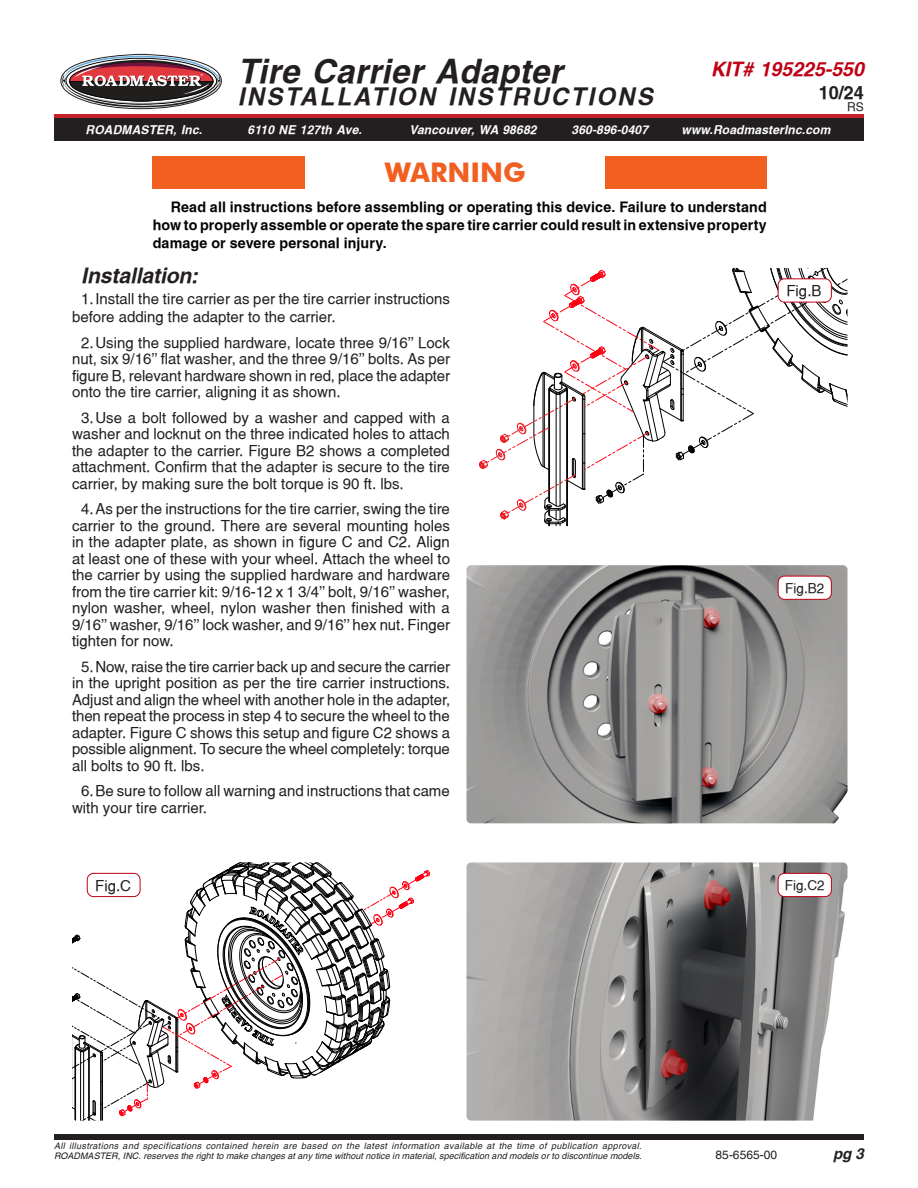
<style>
.page{position:relative;width:918px;height:1188px;background:#fff}
.page>*{position:absolute;margin:0;border:0;box-sizing:border-box;transform-origin:0 0}
.t1{font:italic 700 33px "Switzerland";letter-spacing:.015em;color:#231f20}
.t2{font:700 27px "Futura BT";color:#f26021}
.t3{font:italic 700 24px "Switzerland";letter-spacing:.095em;color:#231f20}
.t4{font:italic 700 21px "Switzerland";letter-spacing:-.005em;color:#231f20}
.t5{font:italic 700 19.5px "Switzerland";color:#bf0015}
.t6{font:700 18px "Switzerland";color:#231f20}
.t7{font:15px/16.5px "Switzerland";color:#231f20;text-align:justify}
.t8{font:italic 700 15px "Switzerland";color:#231f20}
.t9{font:700 14.25px/18px "Switzerland";letter-spacing:.01em;color:#040503;text-align:justify}
.t10{font:13.5px "Switzerland";color:#231f20}
.t11{font:italic 700 12px "Switzerland";letter-spacing:.015em;color:#fff}
.t12{font:12px "Switzerland";color:#231f20}
.t13{font:italic 9px/10.5px "Switzerland";letter-spacing:.035em;color:#231f20}
.t14{font:6.15px "Myriad Pro";color:#fdfefe}
</style>
<div class="page">
<div style="left:54px;top:1134px;width:810px;height:5px;background:#231f20"></div>
<div style="left:54px;top:114px;width:810px;height:5px;background:#c52128"></div>
<svg style="left:60px;top:54px;width:162px;height:56px"></svg>
<div style="left:54px;top:119px;width:810px;height:22px;background:#231f20"></div>
<svg style="left:72px;top:862px;width:358px;height:259px"></svg>
<div style="left:87px;top:873px;width:53px;height:24px;background:#fff;border-radius:6px"></div>
<div style="left:87px;top:873px;width:53px;height:24px;border:1px solid #bf0015;border-radius:6px"></div>
<img style="left:466px;top:565px;width:382px;height:258px">
<div style="left:778px;top:576px;width:53px;height:23px;background:#fff;border-radius:6px"></div>
<div style="left:778px;top:576px;width:54px;height:24px;border:1px solid #bf0015;border-radius:6px"></div>
<img style="left:466px;top:862px;width:382px;height:259px">
<div style="left:778px;top:873px;width:53px;height:24px;background:#fff;border-radius:6px"></div>
<div style="left:778px;top:873px;width:54px;height:24px;border:1px solid #bf0015;border-radius:6px"></div>
<svg style="left:479px;top:268px;width:369px;height:258px"></svg>
<div style="left:778px;top:279px;width:53px;height:23px;background:#fff;border-radius:6px"></div>
<div style="left:778px;top:278px;width:54px;height:24px;border:1px solid #bf0015;border-radius:6px"></div>
<div style="left:153px;top:156px;width:152px;height:32px;background:#f26021"></div>
<div style="left:605px;top:156px;width:162px;height:32px;background:#f26021"></div>
<p class="t14" style="left:201px;top:72px;width:4px">®</p>
<h1 class="t1" style="left:238px;top:52px;width:326px">Tire Carrier Adapter</h1>
<h3 class="t3" style="left:238px;top:82px;width:417px">INSTALLATION INSTRUCTIONS</h3>
<h3 class="t5" style="left:711px;top:58px;width:155px">KIT# 195225-550</h3>
<p class="t6" style="left:819px;top:81px;width:47px">10/24</p>
<p class="t12" style="left:847px;top:99px;width:18px">RS</p>
<p class="t11" style="left:85px;top:123px;width:118px">ROADMASTER, Inc.</p>
<p class="t11" style="left:247px;top:123px;width:116px">6110 NE 127th Ave.</p>
<p class="t11" style="left:409px;top:123px;width:129px">Vancouver, WA 98682</p>
<p class="t11" style="left:571px;top:123px;width:78px">360-896-0407</p>
<p class="t11" style="left:682px;top:123px;width:150px">www.RoadmasterInc.com</p>
<h2 class="t2" style="left:385px;top:156px;width:142px">WARNING</h2>
<p class="t9" style="left:153px;top:198px;width:616px;text-indent:18px">Read all instructions before assembling or operating this device. Failure to understand how to properly assemble or operate the spare tire carrier could result in extensive property damage or severe personal injury.</p>
<h3 class="t4" style="left:81px;top:264px;width:118px">Installation:</h3>
<p class="t7" style="left:72px;top:290px;width:380px;line-height:18px;text-indent:9px">1.Install the tire carrier as per the tire carrier instructions before adding the adapter to the carrier.</p>
<p class="t7" style="left:72px;top:334px;width:380px;text-indent:9px">2.Using the supplied hardware, locate three 9/16'' Lock nut, six 9/16'' flat washer, and the three 9/16'' bolts. As per figure B, relevant hardware shown in red, place the adapter onto the tire carrier, aligning it as shown.</p>
<p class="t7" style="left:72px;top:409px;width:380px;text-indent:9px">3.Use a bolt followed by a washer and capped with a washer and locknut on the three indicated holes to attach the adapter to the carrier. Figure B2 shows a completed attachment. Confirm that the adapter is secure to the tire carrier, by making sure the bolt torque is 90 ft. lbs.</p>
<p class="t7" style="left:72px;top:501px;width:380px;text-indent:9px">4.As per the instructions for the tire carrier, swing the tire carrier to the ground. There are several mounting holes in the adapter plate, as shown in figure C and C2. Align at least one of these with your wheel. Attach the wheel to the carrier by using the supplied hardware and hardware from the tire carrier kit: 9/16-12 x 1 3/4'' bolt, 9/16'' washer, nylon washer, wheel, nylon washer then finished with a 9/16'' washer, 9/16'' lock washer, and 9/16'' hex nut. Finger tighten for now.</p>
<p class="t7" style="left:72px;top:658px;width:380px;text-indent:9px">5.Now, raise the tire carrier back up and secure the carrier in the upright position as per the tire carrier instructions.<br>Adjust and align the wheel with another hole in the adapter, then repeat the process in step 4 to secure the wheel to the adapter. Figure C shows this setup and figure C2 shows a possible alignment. To secure the wheel completely: torque all bolts to 90 ft. lbs.</p>
<p class="t7" style="left:72px;top:783px;width:379px;text-indent:9px">6.Be sure to follow all warning and instructions that came with your tire carrier.</p>
<p class="t7" style="left:786px;top:282px;width:37px">Fig.B</p>
<p class="t10" style="left:785px;top:580px;width:41px">Fig.B2</p>
<p class="t7" style="left:95px;top:877px;width:37px">Fig.C</p>
<p class="t10" style="left:785px;top:877px;width:41px">Fig.C2</p>
<p class="t13" style="left:54px;top:1140px;width:589px">All illustrations and specifications contained herein are based on the latest information available at the time of publication approval.<br>ROADMASTER, INC. reserves the right to make changes at any time without notice in material, specification and models or to discontinue models.</p>
<p class="t12" style="left:716px;top:1148px;width:63px">85-6565-00</p>
<p class="t8" style="left:833px;top:1145px;width:32px">pg 3</p>
</div>
